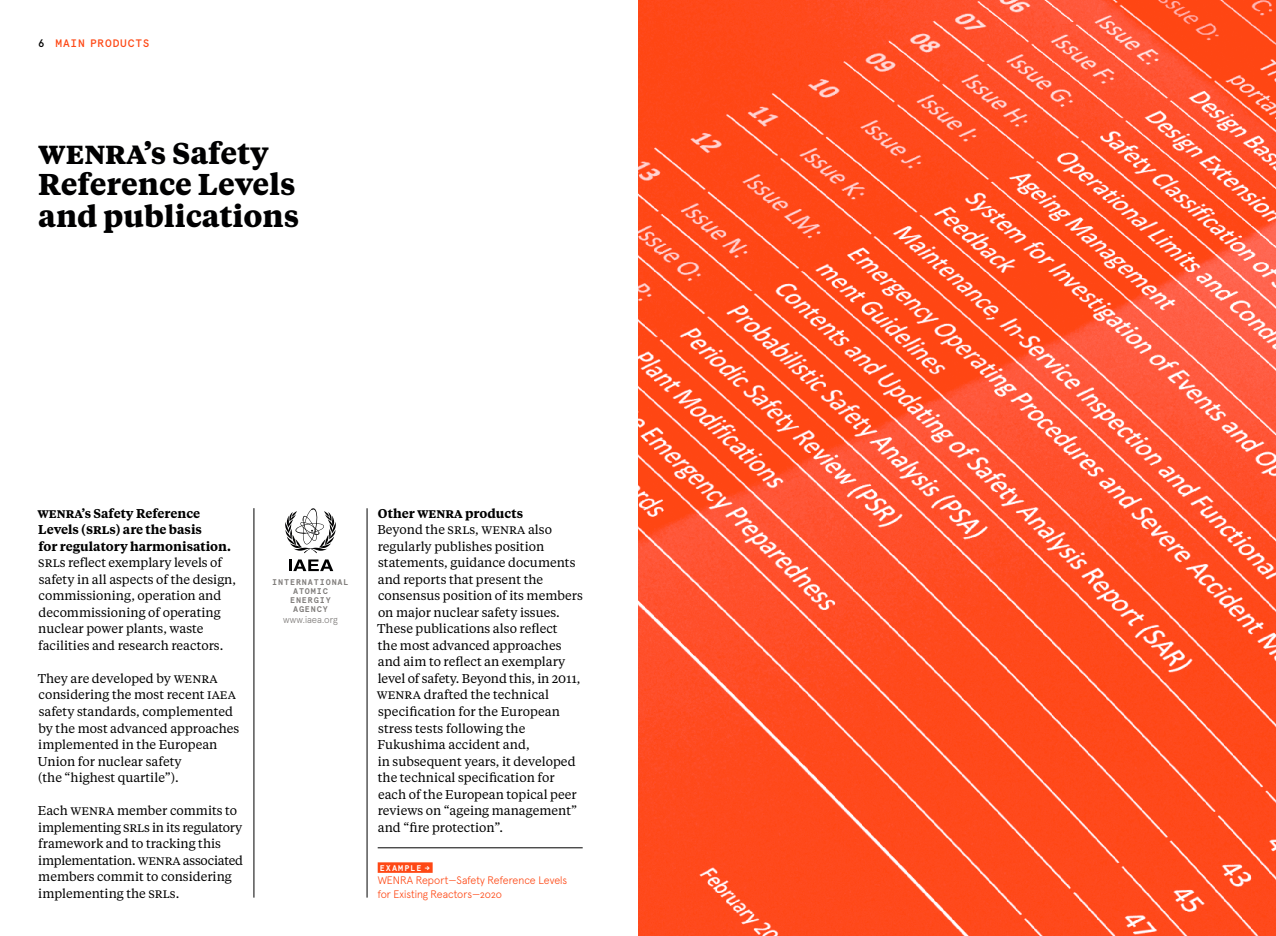
<style>
.page{position:relative;width:1276px;height:936px;background:#fff}
.page>*{position:absolute;margin:0;border:0;box-sizing:border-box;transform-origin:0 0}
.t1{font:700 30px/31.5px "Tiempos Text";color:#000001}
.NEW_TXT_COURANT{font:12.75px/16.5px "Tiempos Text";color:#000001}
.INTERTITRE_TIEMPOS_8{font:600 12.75px/16.5px "Tiempos Text";color:#000001}
.NEW_TXT_COURANT-2{font:600 12.75px "Tiempos Text";color:#000001}
.APERCU_LEGENDE_7_25{font:300 10.8px/13.5px "Apercu Pro";color:#fe4815}
.t2{font:500 10.8px "Apercu Mono Pro";letter-spacing:.075em;color:#fe4815}
.t3{font:300 9.75px "Apercu Pro";color:#7f7c7a}
.t4{font:700 8.25px "Apercu Mono Pro";letter-spacing:.1em;color:#7f7c7a}
.t5{font:700 8.25px "Apercu Mono Pro";letter-spacing:.125em;color:#fff}
.s1{font-family:"Apercu";color:#000001}
</style>
<div class="page">
<img style="left:638px;top:0;width:638px;height:935px">
<hr style="left:253px;top:508px;width:1px;height:389px;background:#000001">
<hr style="left:367px;top:508px;width:1px;height:389px;background:#000001">
<div style="left:378px;top:862px;width:55px;height:10px;background:#fe4815"></div>
<hr style="left:378px;top:847px;width:205px;height:1px;background:#000001">
<svg style="left:285px;top:508px;width:51px;height:45px"></svg>
<svg style="left:289px;top:559px;width:44px;height:12px"></svg>
<p class="t2" style="left:38px;top:34px;width:113px"><span class="s1">6</span> MAIN PRODUCTS</p>
<p class="t1" style="left:38px;top:136px;width:262px">wenrA’s Safety<br>Reference Levels and publications</p>
<p class="INTERTITRE_TIEMPOS_8" style="left:38px;top:504px;width:194px;text-indent:43px">’s Safety Reference<br>Levels (srls) are the basis<br>for regulatory harmonisation.</p>
<p class="NEW_TXT_COURANT" style="left:38px;top:554px;width:199px">SRLs reflect exemplary levels of safety in all aspects of the design, commissioning, operation and decommissioning of operating nuclear power plants, waste facilities and research reactors.</p>
<p class="NEW_TXT_COURANT" style="left:38px;top:669px;width:203px">They are developed by WENRA considering the most recent IAEA safety standards, complemented by the most advanced approaches implemented in the European<br>Union for nuclear safety<br>(the “highest quartile”).</p>
<p class="NEW_TXT_COURANT" style="left:38px;top:801px;width:207px">Each wenra member commits to implementing SRLs in its regulatory framework and to tracking this implementation. wenra associated members commit to considering implementing the SRLs.</p>
<p class="INTERTITRE_TIEMPOS_8" style="left:37px;top:504px;width:11px">wenra</p>
<p class="t4" style="left:272px;top:576px;width:78px">INTERNATIONAL</p>
<p class="t4" style="left:293px;top:585px;width:36px">ATOMIC</p>
<p class="t4" style="left:290px;top:594px;width:42px">ENERGIY</p>
<p class="t4" style="left:293px;top:603px;width:36px">AGENCY</p>
<p class="t3" style="left:283px;top:612px;width:56px">www.iaea.org</p>
<p class="NEW_TXT_COURANT-2" style="left:378px;top:504px;width:50px">Other wenra</p>
<p class="NEW_TXT_COURANT-2" style="left:465px;top:504px;width:60px">products</p>
<p class="NEW_TXT_COURANT" style="left:377px;top:521px;width:114px">Beyond the SRLs, WENRA</p>
<p class="NEW_TXT_COURANT" style="left:377px;top:521px;width:208px;text-indent:151px">also regularly publishes position statements, guidance documents and reports that present the consensus position of its members on major nuclear safety issues.<br>These publications also reflect<br>the most advanced approaches and aim to reflect an exemplary level of safety. Beyond this, in 2011,<br>WENRA</p>
<p class="NEW_TXT_COURANT" style="left:377px;top:686px;width:201px;text-indent:46px">drafted the technical specification for the European stress tests following the<br>Fukushima accident and,<br>in subsequent years, it developed the technical specification for each of the European topical peer reviews on “ageing management” and “fire protection”.</p>
<p class="t5" style="left:380px;top:861px;width:52px">EXAMPLE →</p>
<p class="APERCU_LEGENDE_7_25" style="left:378px;top:872px;width:191px">WENRA Report—Safety Reference Levels for Existing Reactors—2020</p>
</div>
